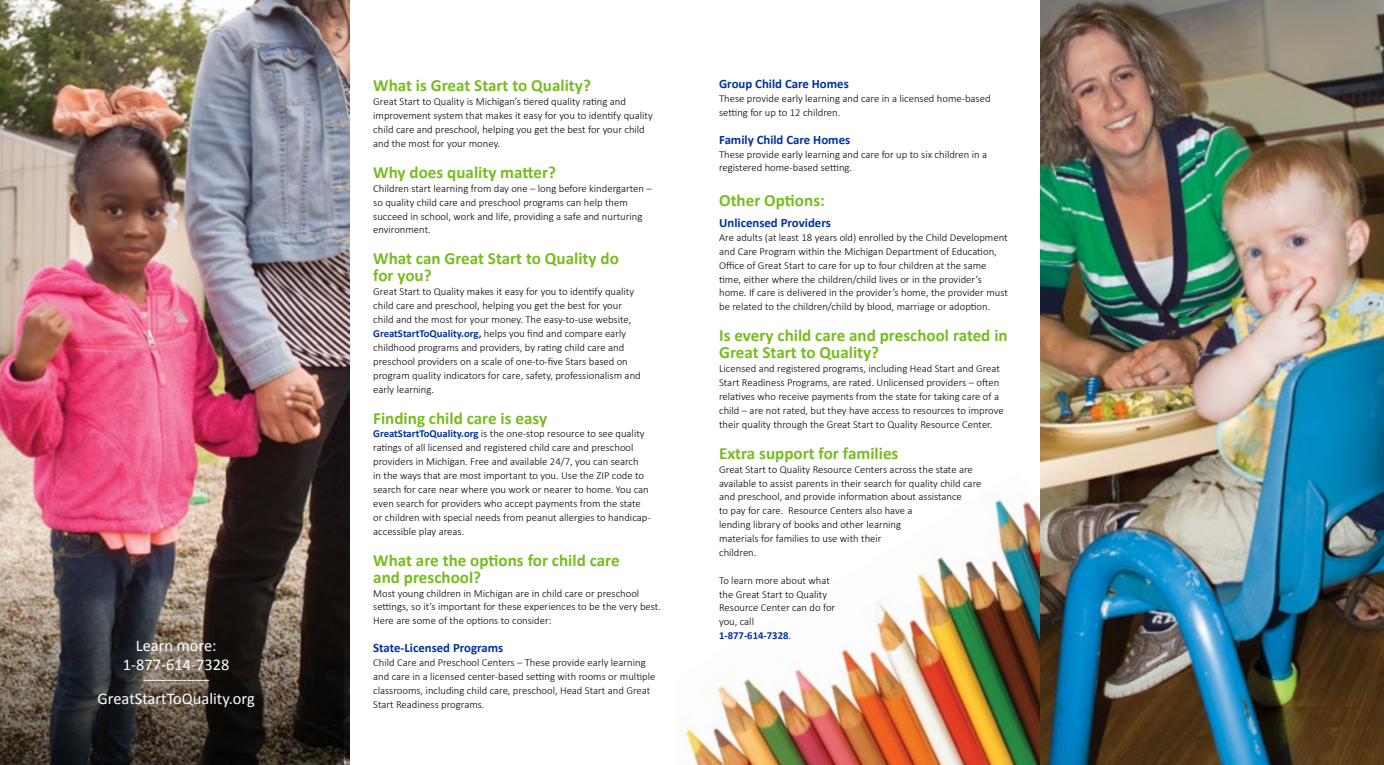
<style>
.page{position:relative;width:1384px;height:765px;background:#fff}
.page>*{position:absolute;margin:0;border:0;box-sizing:border-box;transform-origin:0 0}
.t1{font:700 17.12px/17.1px "Calibri";color:#77bc1f}
.t2{font:16.38px/19.2px "Calibri";color:#fff;text-align:center}
.t3{font:700 12.88px "Calibri";color:#0032a0}
.t4{font:300 10.62px/13.9px "Calibri";color:#000}
.s1{font-weight:700;color:#0032a0}
</style>
<div class="page">
<img style="left:685px;top:471px;width:356px;height:294px">
<img style="left:1041px;top:0;width:343px;height:765px">
<img style="left:0;top:0;width:349px;height:765px">
<svg style="left:0;top:549px;width:343px;height:216px;background:#453e38"></svg>
<hr style="left:143px;top:680px;width:66px;height:1px;background:#fff">
<h2 class="t2" style="left:123px;top:635px;width:108px">Learn more:<br>1-877-614-7328</h2>
<h2 class="t2" style="left:98px;top:689px;width:159px">GreatStartToQuality.org</h2>
<h1 class="t1" style="left:373px;top:77px;width:219px">What is Great Start to Quality?</h1>
<p class="t4" style="left:373px;top:95px;width:281px">Great Start to Quality is Michigan’s tiered quality rating and improvement system that makes it easy for you to identify quality child care and preschool, helping you get the best for your child and the most for your money.</p>
<h1 class="t1" style="left:373px;top:164px;width:184px">Why does quality matter?</h1>
<p class="t4" style="left:373px;top:181px;width:280px">Children start learning from day one – long before kindergarten – so quality child care and preschool programs can help them succeed in school, work and life, providing a safe and nurturing environment.</p>
<h1 class="t1" style="left:373px;top:250px;width:247px">What can Great Start to Quality do for you?</h1>
<p class="t4" style="left:373px;top:285px;width:269px">Great Start to Quality makes it easy for you to identify quality child care and preschool, helping you get the best for your child and the most for your money. The easy-to-use website, <span class="s1">GreatStartToQuality.org,</span> helps you find and compare early childhood programs and providers, by rating child care and preschool providers on a scale of one-to-five Stars based on program quality indicators for care, safety, professionalism and early learning.</p>
<h1 class="t1" style="left:373px;top:409px;width:175px">Finding child care is easy</h1>
<p class="t4" style="left:373px;top:427px;width:279px"><span class="s1">GreatStartToQuality.org</span> is the one-stop resource to see quality ratings of all licensed and registered child care and preschool providers in Michigan. Free and available 24/7, you can search<br>in the ways that are most important to you. Use the ZIP code to search for care near where you work or nearer to home. You can even search for providers who accept payments from the state or children with special needs from peanut allergies to handicap&shy;accessible play areas.</p>
<h1 class="t1" style="left:373px;top:551px;width:248px">What are the options for child care and preschool?</h1>
<p class="t4" style="left:373px;top:586px;width:289px">Most young children in Michigan are in child care or preschool settings, so it’s important for these experiences to be the very best.<br>Here are some of the options to consider:</p>
<p class="t3" style="left:373px;top:640px;width:132px">State-Licensed Programs</p>
<p class="t4" style="left:373px;top:655px;width:284px">Child Care and Preschool Centers – These provide early learning and care in a licensed center-based setting with rooms or multiple classrooms, including child care, preschool, Head Start and Great Start Readiness programs.</p>
<p class="t3" style="left:719px;top:76px;width:131px">Group Child Care Homes</p>
<p class="t4" style="left:719px;top:92px;width:273px">These provide early learning and care in a licensed home-based setting for up to 12 children.</p>
<p class="t3" style="left:719px;top:131px;width:133px">Family Child Care Homes</p>
<p class="t4" style="left:719px;top:147px;width:269px">These provide early learning and care for up to six children in a registered home-based setting.</p>
<h1 class="t1" style="left:719px;top:191px;width:107px">Other Options:</h1>
<p class="t3" style="left:719px;top:215px;width:113px">Unlicensed Providers</p>
<p class="t4" style="left:719px;top:230px;width:290px">Are adults (at least 18 years old) enrolled by the Child Development and Care Program within the Michigan Department of Education, Office of Great Start to care for up to four children at the same time, either where the children/child lives or in the provider’s home. If care is delivered in the provider’s home, the provider must be related to the children/child by blood, marriage or adoption.</p>
<h1 class="t1" style="left:719px;top:327px;width:290px">Is every child care and preschool rated in<br>Great Start to Quality?</h1>
<p class="t4" style="left:719px;top:362px;width:286px">Licensed and registered programs, including Head Start and Great Start Readiness Programs, are rated. Unlicensed providers – often relatives who receive payments from the state for taking care of a child – are not rated, but they have access to resources to improve their quality through the Great Start to Quality Resource Center.</p>
<h1 class="t1" style="left:719px;top:445px;width:181px">Extra support for families</h1>
<p class="t4" style="left:719px;top:462px;width:264px">Great Start to Quality Resource Centers across the state are available to assist parents in their search for quality child care and preschool, and provide information about assistance<br>to pay for care. Resource Centers also have a<br>lending library of books and other learning<br>materials for families to use with their<br>children.</p>
<p class="t4" style="left:719px;top:573px;width:118px">To learn more about what the Great Start to Quality<br>Resource Center can do for you, call<br><span class="s1">1-877-614-7328</span>.</p>
</div>
